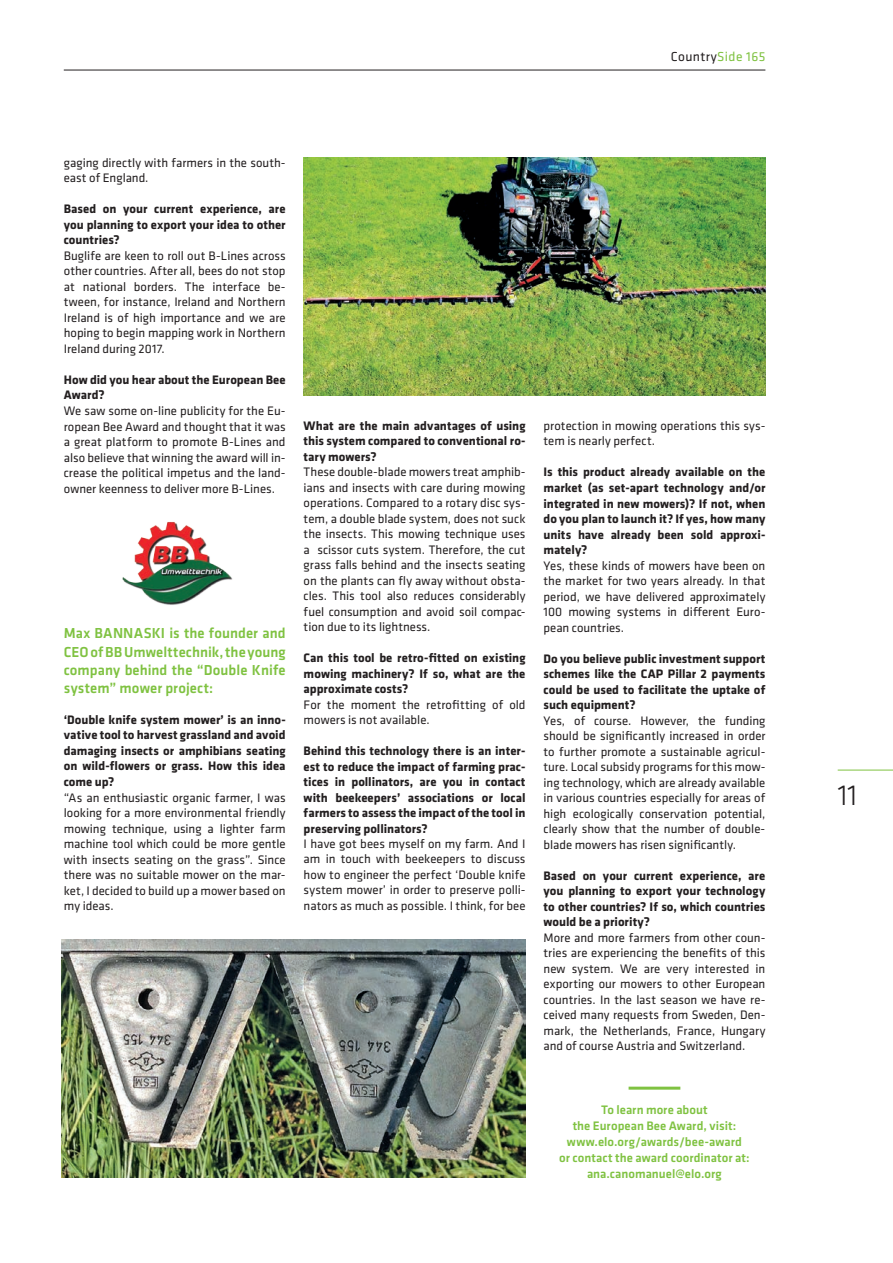
<style>
.page{position:relative;width:893px;height:1263px;background:#fff}
.page>*{position:absolute;margin:0;border:0;box-sizing:border-box;transform-origin:0 0}
.t1{font:300 30px "Klavika";color:#231f20}
.t2{font:500 15px/18.1px "Klavika";letter-spacing:.005em;color:#7fc241;text-align:justify}
.t3{font:13.5px "Klavika";letter-spacing:.03em;color:#231f20}
.t4{font:12.75px/15.5px "Klavika";color:#231f20;text-align:justify}
.t5{font:700 12.75px/15.5px "Klavika";color:#231f20;text-align:justify}
.t6{font:500 12.75px/15.9px "Klavika";letter-spacing:.005em;color:#7fc241;text-align:center}
.s1{color:#7fc241}
</style>
<div class="page">
<hr style="left:838px;top:770px;width:55px;height:1px;background:#7fc241">
<hr style="left:64px;top:70px;width:701px;height:1px;background:#231f20">
<hr style="left:629px;top:1087px;width:51px;height:3px;background:#7fc241">
<img style="left:61px;top:939px;width:464px;height:239px">
<img style="left:122px;top:521px;width:111px;height:84px">
<img style="left:304px;top:157px;width:461px;height:238px">
<p class="t3" style="left:671px;top:49px;width:96px">Country<span class="s1">Side 165</span></p>
<p class="t4" style="left:64px;top:155px;width:223px">gaging directly with farmers in the south&shy;east of England.</p>
<p class="t5" style="left:64px;top:202px;width:223px">Based on your current experience, are you planning to export your idea to other countries?</p>
<p class="t4" style="left:64px;top:248px;width:223px">Buglife are keen to roll out B-Lines across other countries. After all, bees do not stop at national borders. The interface be&shy;tween, for instance, Ireland and Northern Ireland is of high importance and we are hoping to begin mapping work in Northern Ireland during 2017.</p>
<p class="t5" style="left:64px;top:372px;width:223px">How did you hear about the European Bee<br>Award?</p>
<p class="t4" style="left:64px;top:403px;width:223px">We saw some on-line publicity for the Eu&shy;ropean Bee Award and thought that it was a great platform to promote B-Lines and also believe that winning the award will in&shy;crease the political impetus and the land&shy;owner keenness to deliver more B-Lines.</p>
<p class="t2" style="left:64px;top:625px;width:223px">Max BANNASKI is the founder and CEO of BB Umwelttechnik, the young company behind the “Double Knife system” mower project:</p>
<p class="t5" style="left:64px;top:712px;width:223px">‘Double knife system mower’ is an inno&shy;vative tool to harvest grassland and avoid damaging insects or amphibians seating on wild-flowers or grass. How this idea come up?</p>
<p class="t4" style="left:64px;top:790px;width:223px">“As an enthusiastic organic farmer, I was looking for a more environmental friendly mowing technique, using a lighter farm machine tool which could be more gentle with insects seating on the grass”. Since there was no suitable mower on the mar&shy;ket, I decided to build up a mower based on my ideas.</p>
<p class="t5" style="left:304px;top:418px;width:223px">What are the main advantages of using this system compared to conventional ro&shy;tary mowers?</p>
<p class="t4" style="left:304px;top:465px;width:223px">These double-blade mowers treat amphib&shy;ians and insects with care during mowing operations. Compared to a rotary disc sys&shy;tem, a double blade system, does not suck the insects. This mowing technique uses a scissor cuts system. Therefore, the cut grass falls behind and the insects seating on the plants can fly away without obsta&shy;cles. This tool also reduces considerably fuel consumption and avoid soil compac&shy;tion due to its lightness.</p>
<p class="t5" style="left:304px;top:650px;width:223px">Can this tool be retro-fitted on existing mowing machinery? If so, what are the approximate costs?</p>
<p class="t4" style="left:304px;top:697px;width:223px">For the moment the retrofitting of old mowers is not available.</p>
<p class="t5" style="left:304px;top:743px;width:223px">Behind this technology there is an inter&shy;est to reduce the impact of farming prac&shy;tices in pollinators, are you in contact with beekeepers’ associations or local farmers to assess the impact of the tool in preserving pollinators?</p>
<p class="t4" style="left:304px;top:836px;width:223px">I have got bees myself on my farm. And I am in touch with beekeepers to discuss how to engineer the perfect ‘Double knife system mower’ in order to preserve polli&shy;nators as much as possible. I think, for bee</p>
<p class="t4" style="left:543px;top:418px;width:223px">protection in mowing operations this sys&shy;tem is nearly perfect.</p>
<p class="t5" style="left:543px;top:465px;width:223px">Is this product already available on the market (as set-apart technology and/or integrated in new mowers)? If not, when do you plan to launch it? If yes, how many units have already been sold approxi&shy;mately?</p>
<p class="t4" style="left:543px;top:558px;width:223px">Yes, these kinds of mowers have been on the market for two years already. In that period, we have delivered approximately 100 mowing systems in different Euro&shy;pean countries.</p>
<p class="t5" style="left:543px;top:651px;width:223px">Do you believe public investment support schemes like the CAP Pillar 2 payments could be used to facilitate the uptake of such equipment?</p>
<p class="t4" style="left:543px;top:713px;width:223px">Yes, of course. However, the funding should be significantly increased in order to further promote a sustainable agricul&shy;ture. Local subsidy programs for this mow&shy;ing technology, which are already available in various countries especially for areas of high ecologically conservation potential, clearly show that the number of double&shy;blade mowers has risen significantly.</p>
<p class="t5" style="left:543px;top:868px;width:223px">Based on your current experience, are you planning to export your technology to other countries? If so, which countries would be a priority?</p>
<p class="t4" style="left:543px;top:930px;width:223px">More and more farmers from other coun&shy;tries are experiencing the benefits of this new system. We are very interested in exporting our mowers to other European countries. In the last season we have re&shy;ceived many requests from Sweden, Den&shy;mark, the Netherlands, France, Hungary and of course Austria and Switzerland.</p>
<p class="t6" style="left:559px;top:1102px;width:192px">To learn more about<br>the European Bee Award, visit: www.elo.org/awards/bee-award<br>or contact the award coordinator at: ana.canomanuel@elo.org</p>
<h1 class="t1" style="left:838px;top:779px;width:21px">11</h1>
</div>
